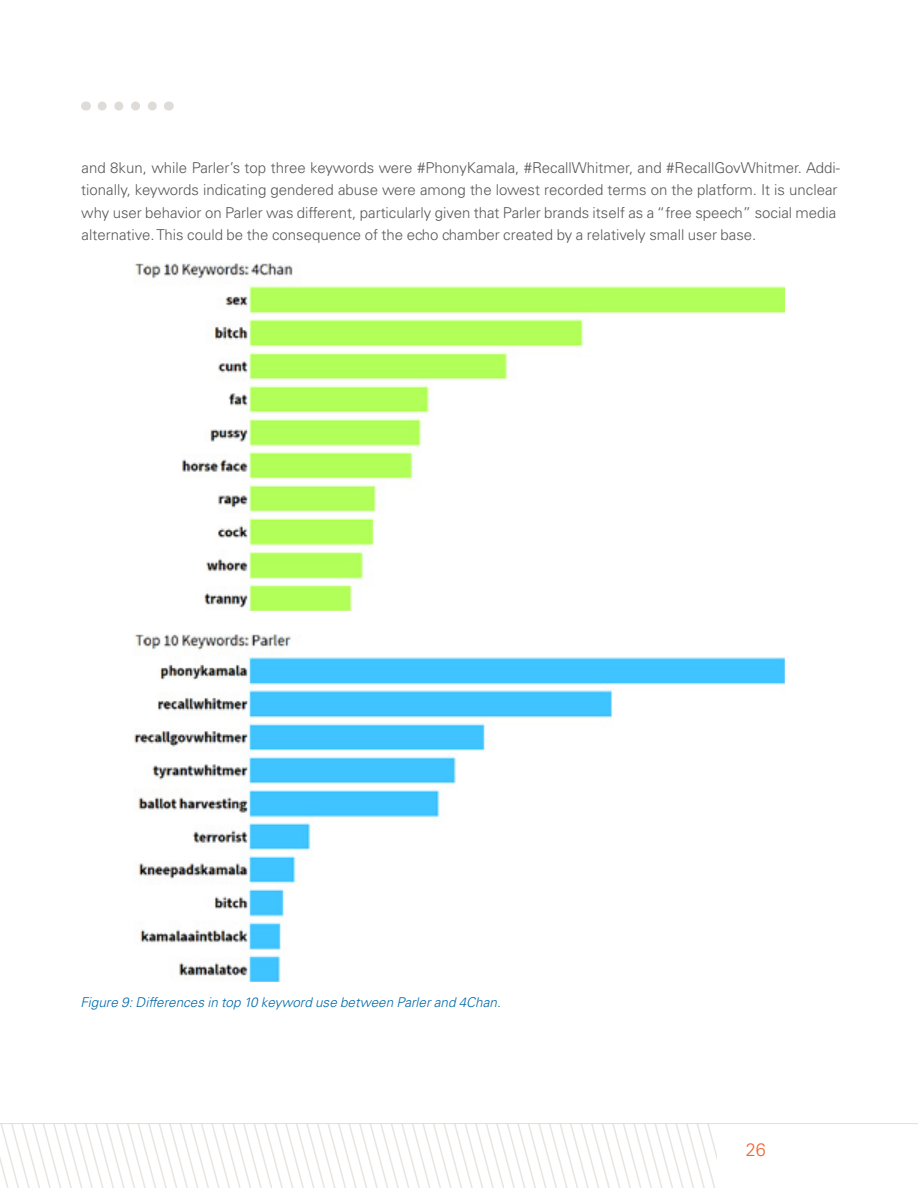
<style>
.page{position:relative;width:918px;height:1188px;background:#fff}
.page>*{position:absolute;margin:0;border:0;box-sizing:border-box;transform-origin:0 0}
.t1{font:300 18px "Univers LT Std";color:#f26531}
.t2{font:300 15px/22.5px "Univers LT Std";color:#58595b}
.t3{font:italic 300 13.5px "Univers LT Std";color:#0069aa}
</style>
<div class="page">
<svg style="left:0;top:1124px;width:717px;height:64px"></svg>
<hr style="left:0;top:1123px;width:918px;height:1px;background:#dfdee0">
<svg style="left:102px;top:102px;width:55px;height:9px"></svg>
<img style="left:134px;top:263px;width:651px;height:348px">
<img style="left:134px;top:634px;width:651px;height:348px">
<p class="t2" style="left:81px;top:156px;width:760px">and 8kun, while Parler’s top three keywords were #PhonyKamala, #RecallWhitmer, and #RecallGovWhitmer. Addi&shy;tionally, keywords indicating gendered abuse were among the lowest recorded terms on the platform. It is unclear why user behavior on Parler was different, particularly given that Parler brands itself as a “free speech” social media alternative. This could be the consequence of the echo chamber created by a relatively small user base.</p>
<p class="t3" style="left:80px;top:994px;width:422px">Figure 9: Differences in top 10 keyword use between Parler and 4Chan.</p>
<p class="t1" style="left:746px;top:1139px;width:22px">26</p>
</div>
